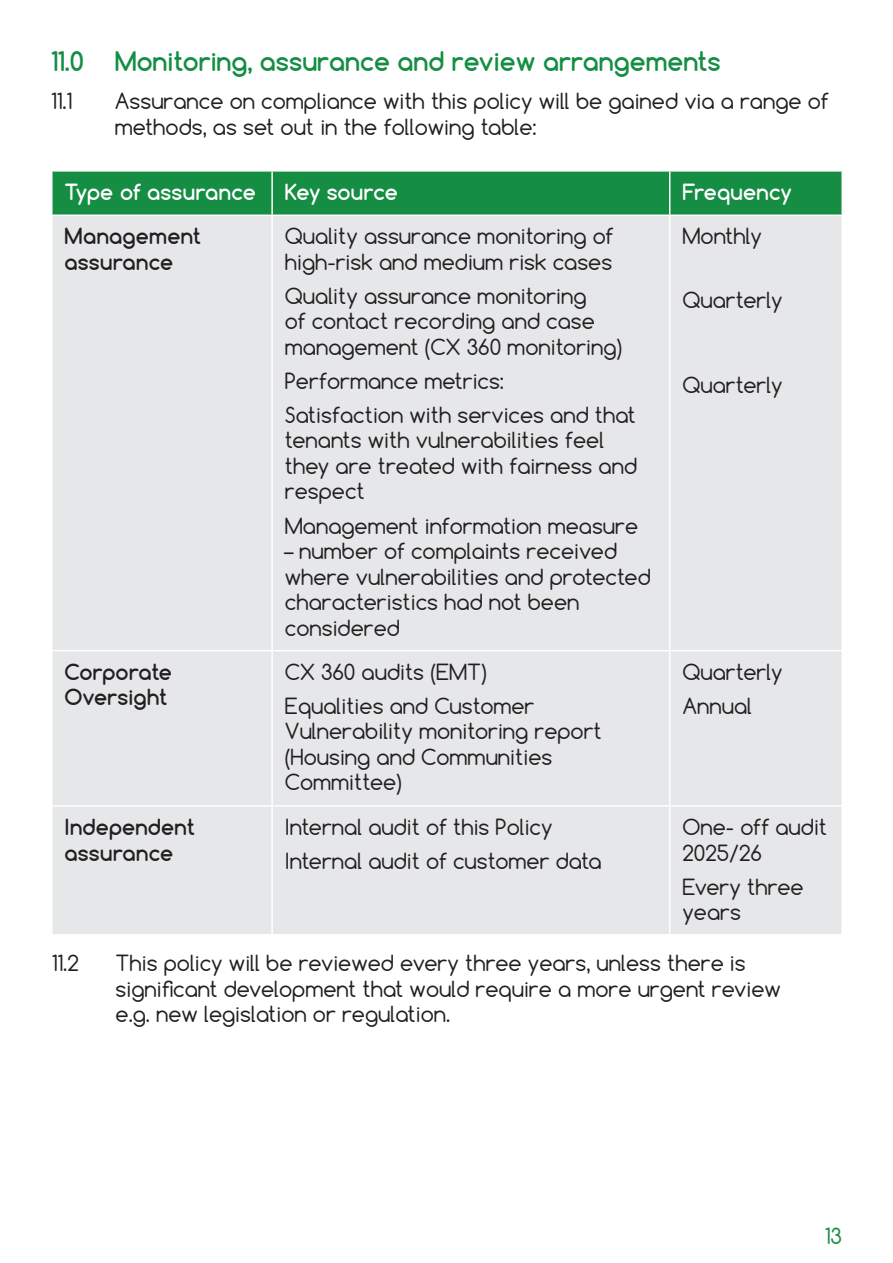
<style>
.page{position:relative;width:893px;height:1263px;background:#fff}
.page>*{position:absolute;margin:0;border:0;box-sizing:border-box;transform-origin:0 0}
.t1{font:700 25.5px "Comfortaa";color:#158e44}
.t2{font:21px/25.5px "Comfortaa";color:#231f20}
.t3{font:700 21px/25.5px "Comfortaa";letter-spacing:.01em;color:#231f20}
.t4{font:700 21px "Comfortaa";color:#fff}
.t5{font:21px "Comfortaa";color:#158e44}
</style>
<div class="page">
<div style="left:53px;top:172px;width:788px;height:43px;background:#158e44"></div>
<div style="left:53px;top:216px;width:788px;height:718px;background:#e6e7e9"></div>
<hr style="left:271px;top:172px;width:2px;height:43px;background:#fff">
<hr style="left:669px;top:172px;width:1px;height:43px;background:#fff">
<hr style="left:271px;top:216px;width:2px;height:434px;background:#fff">
<hr style="left:669px;top:216px;width:1px;height:434px;background:#fff">
<hr style="left:51px;top:650px;width:221px;height:1px;background:#fff">
<hr style="left:272px;top:650px;width:398px;height:1px;background:#fff">
<hr style="left:271px;top:651px;width:2px;height:154px;background:#fff">
<hr style="left:670px;top:650px;width:173px;height:1px;background:#fff">
<hr style="left:669px;top:651px;width:1px;height:154px;background:#fff">
<hr style="left:51px;top:805px;width:221px;height:1px;background:#fff">
<hr style="left:272px;top:805px;width:398px;height:1px;background:#fff">
<hr style="left:271px;top:806px;width:2px;height:128px;background:#fff">
<hr style="left:670px;top:805px;width:173px;height:1px;background:#fff">
<hr style="left:669px;top:806px;width:1px;height:128px;background:#fff">
<p class="t1" style="left:51px;top:45px;width:671px">11.0 Monitoring, assurance and review arrangements</p>
<p class="t2" style="left:51px;top:88px;width:23px">11.1</p>
<p class="t2" style="left:115px;top:88px;width:715px">Assurance on compliance with this policy will be gained via a range of methods, as set out in the following table:</p>
<p class="t4" style="left:65px;top:179px;width:193px">Type of assurance</p>
<p class="t4" style="left:285px;top:179px;width:114px">Key source</p>
<p class="t4" style="left:682px;top:179px;width:111px">Frequency</p>
<p class="t3" style="left:65px;top:223px;width:138px">Management assurance</p>
<p class="t2" style="left:285px;top:223px;width:330px">Quality assurance monitoring of high-risk and medium risk cases</p>
<p class="t2" style="left:285px;top:283px;width:339px">Quality assurance monitoring<br>of contact recording and case management (CX 360 monitoring)</p>
<p class="t2" style="left:285px;top:368px;width:221px">Performance metrics:</p>
<p class="t2" style="left:285px;top:402px;width:354px">Satisfaction with services and that tenants with vulnerabilities feel they are treated with fairness and respect</p>
<p class="t2" style="left:285px;top:512px;width:355px">Management information measure</p>
<p class="t2" style="left:285px;top:538px;width:367px">– number of complaints received where vulnerabilities and protected characteristics had not been considered</p>
<p class="t2" style="left:682px;top:223px;width:81px">Monthly</p>
<p class="t2" style="left:682px;top:287px;width:102px">Quarterly</p>
<p class="t2" style="left:682px;top:372px;width:102px">Quarterly</p>
<p class="t3" style="left:65px;top:659px;width:109px">Corporate<br>Oversight</p>
<p class="t2" style="left:285px;top:659px;width:203px">CX 360 audits (EMT)</p>
<p class="t2" style="left:285px;top:693px;width:318px">Equalities and Customer<br>Vulnerability monitoring report (Housing and Communities<br>Committee)</p>
<p class="t3" style="left:65px;top:814px;width:132px">Independent assurance</p>
<p class="t2" style="left:285px;top:814px;width:269px">Internal audit of this Policy</p>
<p class="t2" style="left:285px;top:848px;width:318px">Internal audit of customer data</p>
<p class="t2" style="left:682px;top:659px;width:102px">Quarterly</p>
<p class="t2" style="left:682px;top:693px;width:71px">Annual</p>
<p class="t2" style="left:682px;top:814px;width:146px">One- off audit<br>2025/26</p>
<p class="t2" style="left:682px;top:873px;width:123px">Every three years</p>
<p class="t2" style="left:52px;top:950px;width:29px">11.2</p>
<p class="t2" style="left:116px;top:950px;width:667px">This policy will be reviewed every three years, unless there is significant development that would require a more urgent review e.g. new legislation or regulation.</p>
<p class="t5" style="left:825px;top:1222px;width:19px">13</p>
</div>
